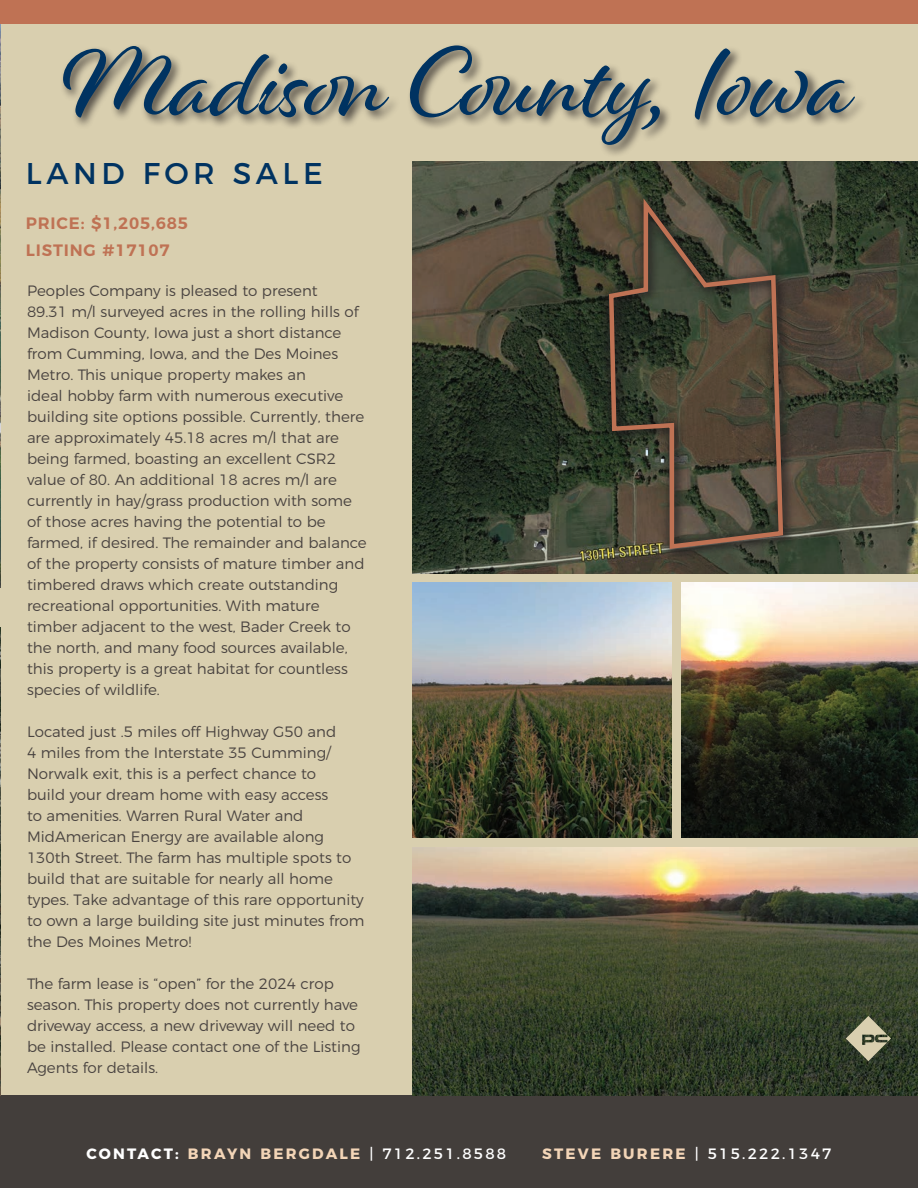
<style>
.page{position:relative;width:918px;height:1188px;background:#d9cfaf}
.page>*{position:absolute;margin:0;border:0;box-sizing:border-box;transform-origin:0 0}
.t1{font:30px "Montserrat";letter-spacing:.15em;color:#003361}
.t2{font:600 16.5px "Montserrat";letter-spacing:.05em;color:#bf7254}
.t3{font:300 15px/21px "Montserrat";color:#494340}
.t4{font:700 15px "Montserrat";letter-spacing:.15em;color:#f3d5b7}
.t5{font:15px "Montserrat";letter-spacing:.15em;color:#fff}
.s1{color:#fff}
.s2{font-weight:400;color:#fff}
.s3{font-weight:700;color:#f3d5b7}
</style>
<div class="page">
<img style="left:0;top:24px;width:1px;height:563px">
<div style="left:0;top:0;width:918px;height:24px;background:#bf7254"></div>
<div style="left:0;top:1095px;width:918px;height:93px;background:#433e3b"></div>
<img style="left:412px;top:161px;width:506px;height:413px">
<img style="left:0;top:628px;width:1px;height:467px">
<img style="left:412px;top:848px;width:506px;height:247px">
<img style="left:681px;top:583px;width:237px;height:255px">
<img style="left:412px;top:583px;width:260px;height:255px">
<div style="left:606px;top:197px;width:190px;height:365px;background:#231f20;opacity:.75"></div>
<div style="left:600px;top:190px;width:192px;height:368px;background:#231f20;opacity:.75"></div>
<svg style="left:607px;top:199px;width:178px;height:353px;background:#4d4636"></svg>
<svg style="left:63px;top:45px;width:792px;height:100px"></svg>
<svg style="left:846px;top:1016px;width:45px;height:45px"></svg>
<p class="t1" style="left:26px;top:149px;width:298px">LAND FOR SALE</p>
<p class="t2" style="left:26px;top:209px;width:164px">PRICE: $1,205,685</p>
<p class="t2" style="left:26px;top:236px;width:145px">LISTING #17107</p>
<p class="t3" style="left:27px;top:278px;width:341px">Peoples Company is pleased to present<br>89.31 m/l surveyed acres in the rolling hills of Madison County, Iowa just a short distance from Cumming, Iowa, and the Des Moines Metro. This unique property makes an<br>ideal hobby farm with numerous executive building site options possible. Currently, there are approximately 45.18 acres m/l that are being farmed, boasting an excellent CSR2 value of 80. An additional 18 acres m/l are currently in hay/grass production with some of those acres having the potential to be farmed, if desired. The remainder and balance of the property consists of mature timber and timbered draws which create outstanding recreational opportunities. With mature timber adjacent to the west, Bader Creek to the north, and many food sources available, this property is a great habitat for countless species of wildlife.</p>
<p class="t3" style="left:27px;top:719px;width:339px">Located just .5 miles off Highway G50 and<br>4 miles from the Interstate 35 Cumming/ Norwalk exit, this is a perfect chance to<br>build your dream home with easy access<br>to amenities. Warren Rural Water and MidAmerican Energy are available along 130th Street. The farm has multiple spots to build that are suitable for nearly all home types. Take advantage of this rare opportunity to own a large building site just minutes from the Des Moines Metro!</p>
<p class="t3" style="left:27px;top:971px;width:335px">The farm lease is “open” for the 2024 crop season. This property does not currently have driveway access, a new driveway will need to be installed. Please contact one of the Listing Agents for details.</p>
<p class="t4" style="left:86px;top:1142px;width:421px"><span class="s1">CONTACT:</span> BRAYN BERGDALE <span class="s2">| 712.251.8588</span></p>
<p class="t5" style="left:542px;top:1142px;width:291px"><span class="s3">STEVE BURERE</span> | 515.222.1347</p>
</div>
